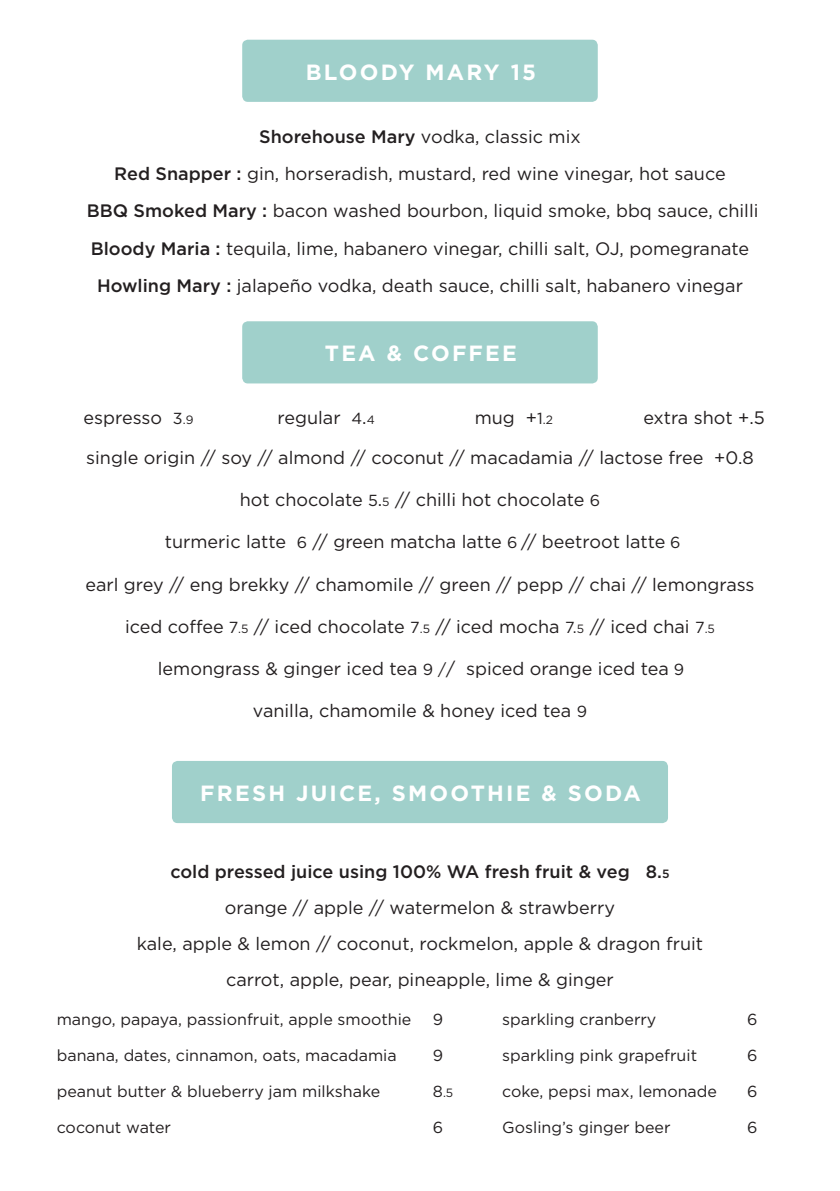
<style>
.page{position:relative;width:840px;height:1191px;background:#fff}
.page>*{position:absolute;margin:0;border:0;box-sizing:border-box;transform-origin:0 0}
.Titles{font:700 22px "Gotham";letter-spacing:.1em;color:#fff}
.Food_Menu_-_General{font:18px "Gotham";color:#231f20}
.Food_Menu_-_General-2{font:500 18px "Gotham";color:#231f20}
.Food_Menu_-_General-3{font:16px "Gotham";color:#231f20}
.Wines{font:16px "Gotham";color:#231f20}
.Wines-2{font:12px "Gotham";color:#231f20}
.s1{font-weight:500}
.s2{font-size:16px}
.s3{font-size:12px}
</style>
<div class="page">
<div style="left:242px;top:40px;width:355px;height:62px;background:#a0d0cb;border-radius:6px"></div>
<div style="left:172px;top:761px;width:495px;height:62px;background:#a0d0cb;border-radius:6px"></div>
<div style="left:242px;top:321px;width:355px;height:62px;background:#a0d0cb;border-radius:6px"></div>
<p class="Titles" style="left:305px;top:57px;width:232px">BLOODY MARY 15</p>
<p class="Food_Menu_-_General" style="left:259px;top:125px;width:323px"><span class="s1">Shorehouse Mary</span> vodka, classic mix</p>
<p class="Food_Menu_-_General" style="left:114px;top:162px;width:612px"><span class="s1">Red Snapper :</span> gin, horseradish, mustard, red wine vinegar, hot sauce</p>
<p class="Food_Menu_-_General" style="left:87px;top:200px;width:672px"><span class="s1">BBQ Smoked Mary :</span> bacon washed bourbon, liquid smoke, bbq sauce, chilli</p>
<p class="Food_Menu_-_General" style="left:91px;top:237px;width:659px"><span class="s1">Bloody Maria :</span> tequila, lime, habanero vinegar, chilli salt, OJ, pomegranate</p>
<p class="Food_Menu_-_General" style="left:97px;top:274px;width:647px"><span class="s1">Howling Mary :</span> jalapeño vodka, death sauce, chilli salt, habanero vinegar</p>
<p class="Titles" style="left:325px;top:339px;width:193px">TEA &amp; COFFEE</p>
<p class="Food_Menu_-_General" style="left:83px;top:406px;width:111px">espresso <span class="s2">3</span><span class="s3">.9</span></p>
<p class="Food_Menu_-_General" style="left:277px;top:406px;width:99px">regular <span class="s2">4</span>.<span class="s3">4</span></p>
<p class="Food_Menu_-_General" style="left:474px;top:406px;width:80px">mug +<span class="s2">1</span><span class="s3">.2</span></p>
<p class="Food_Menu_-_General" style="left:643px;top:406px;width:123px">extra shot +.5</p>
<p class="Food_Menu_-_General" style="left:86px;top:446px;width:668px">single origin // soy // almond // coconut // macadamia // lactose free +0.8</p>
<p class="Food_Menu_-_General" style="left:240px;top:488px;width:361px">hot chocolate <span class="s2">5</span>.<span class="s3">5</span> // chilli hot chocolate <span class="s2">6</span></p>
<p class="Food_Menu_-_General" style="left:165px;top:530px;width:517px">turmeric latte <span class="s2">6</span> // green matcha latte <span class="s2">6</span> // beetroot latte <span class="s2">6</span></p>
<p class="Food_Menu_-_General" style="left:85px;top:572px;width:670px">earl grey // eng brekky // chamomile // green // pepp // chai // lemongrass</p>
<p class="Food_Menu_-_General" style="left:125px;top:615px;width:591px">iced coffee <span class="s2">7</span><span class="s3">.5</span> // iced chocolate <span class="s2">7</span><span class="s3">.5</span> // iced mocha <span class="s2">7.</span><span class="s3">5</span> // iced chai <span class="s2">7</span><span class="s3">.5</span></p>
<p class="Food_Menu_-_General" style="left:158px;top:657px;width:527px">lemongrass &amp; ginger iced tea <span class="s2">9 /</span>/ spiced orange iced tea <span class="s2">9</span></p>
<p class="Food_Menu_-_General" style="left:253px;top:699px;width:335px">vanilla, chamomile &amp; honey iced tea <span class="s2">9</span></p>
<p class="Titles" style="left:200px;top:778px;width:441px">FRESH JUICE, SMOOTHIE &amp; SODA</p>
<p class="Food_Menu_-_General-2" style="left:170px;top:860px;width:500px">cold pressed juice using 100% WA fresh fruit &amp; veg 8.<span class="s3">5</span></p>
<p class="Food_Menu_-_General" style="left:225px;top:896px;width:391px">orange // apple // watermelon &amp; strawberry</p>
<p class="Food_Menu_-_General" style="left:137px;top:932px;width:567px">kale, apple &amp; lemon // coconut, rockmelon, apple &amp; dragon fruit</p>
<p class="Food_Menu_-_General" style="left:226px;top:968px;width:389px">carrot, apple, pear, pineapple, lime &amp; ginger</p>
<p class="Food_Menu_-_General-3" style="left:57px;top:1008px;width:356px">mango, papaya, passionfruit, apple smoothie</p>
<p class="Food_Menu_-_General-3" style="left:57px;top:1044px;width:341px">banana, dates, cinnamon, oats, macadamia</p>
<p class="Food_Menu_-_General-3" style="left:57px;top:1080px;width:325px">peanut butter &amp; blueberry jam milkshake</p>
<p class="Food_Menu_-_General-3" style="left:57px;top:1116px;width:116px">coconut water</p>
<p class="Wines" style="left:432px;top:1008px;width:12px">9</p>
<p class="Wines" style="left:432px;top:1044px;width:12px">9</p>
<p class="Wines-2" style="left:432px;top:1084px;width:22px"><span class="s2">8</span>.5</p>
<p class="Wines" style="left:432px;top:1116px;width:12px">6</p>
<p class="Food_Menu_-_General-3" style="left:502px;top:1008px;width:155px">sparkling cranberry</p>
<p class="Food_Menu_-_General-3" style="left:502px;top:1044px;width:196px">sparkling pink grapefruit</p>
<p class="Food_Menu_-_General-3" style="left:502px;top:1080px;width:216px">coke, pepsi max, lemonade</p>
<p class="Food_Menu_-_General-3" style="left:502px;top:1116px;width:170px">Gosling’s ginger beer</p>
<p class="Wines" style="left:746px;top:1008px;width:12px">6</p>
<p class="Wines" style="left:746px;top:1044px;width:12px">6</p>
<p class="Wines" style="left:746px;top:1080px;width:12px">6</p>
<p class="Wines" style="left:746px;top:1116px;width:12px">6</p>
</div>
